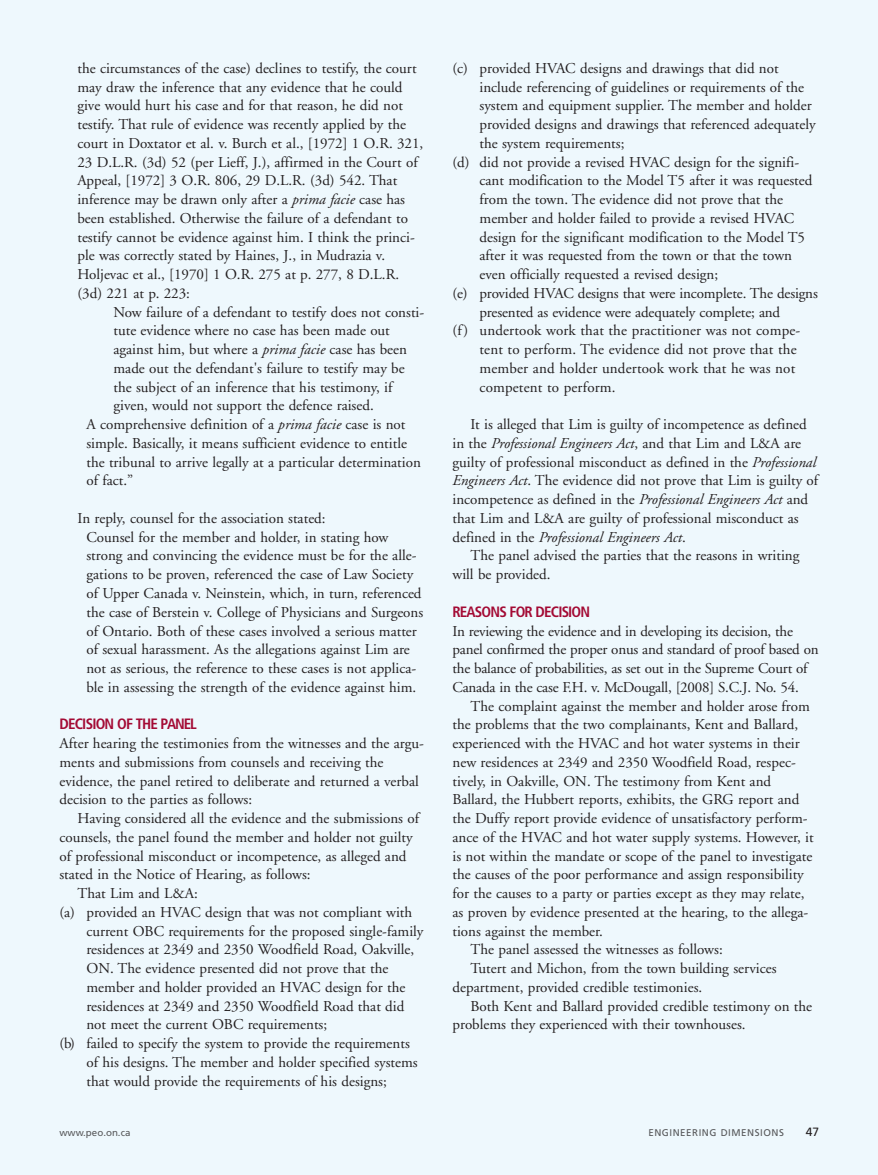
<style>
.page{position:relative;width:878px;height:1175px;background:#fff}
.page>*{position:absolute;margin:0;border:0;box-sizing:border-box;transform-origin:0 0}
.t1{font:15px/18.8px "Adobe Garamond";color:#231f20}
.t2{font:700 condensed 15px "Frutiger";letter-spacing:-.055em;color:#a30a34}
.t3{font:12px "Frutiger";color:#231f20}
.t4{font:9.75px "Frutiger";letter-spacing:.055em;color:#57585a}
.t5{font:9.75px "Frutiger";color:#57585a}
.s1{font-style:italic}
</style>
<div class="page">
<div style="left:0;top:0;width:878px;height:1174px;background:#eef8fd"></div>
<p class="t1" style="left:77px;top:60px;width:347px">the circumstances of the case) declines to testify, the court may draw the inference that any evidence that he could give would hurt his case and for that reason, he did not testify. That rule of evidence was recently applied by the court in Doxtator et al. v. Burch et al., [1972] 1 O.R. 321, 23 D.L.R. (3d) 52 (per Lieff, J.), affirmed in the Court of Appeal, [1972] 3 O.R. 806, 29 D.L.R. (3d) 542. That inference may be drawn only after a <span class="s1">prima facie</span> case has been established. Otherwise the failure of a defendant to testify cannot be evidence against him. I think the princi&shy;ple was correctly stated by Haines, J., in Mudrazia v.<br>Holjevac et al., [1970] 1 O.R. 275 at p. 277, 8 D.L.R. (3d) 221 at p. 223:</p>
<p class="t1" style="left:113px;top:304px;width:312px">Now failure of a defendant to testify does not consti-</p>
<p class="t1" style="left:113px;top:322px;width:278px">tute evidence where no case has been made out</p>
<p class="t1" style="left:113px;top:341px;width:295px">against him, but where a <span class="s1">prima facie</span> case has been</p>
<p class="t1" style="left:113px;top:360px;width:293px">made out the defendant's failure to testify may be</p>
<p class="t1" style="left:113px;top:379px;width:280px">the subject of an inference that his testimony, if</p>
<p class="t1" style="left:113px;top:397px;width:262px">given, would not support the defence raised.</p>
<p class="t1" style="left:86px;top:416px;width:320px">A comprehensive definition of a <span class="s1">prima facie</span> case is not</p>
<p class="t1" style="left:86px;top:435px;width:322px">simple. Basically, it means sufficient evidence to entitle</p>
<p class="t1" style="left:86px;top:454px;width:336px">the tribunal to arrive legally at a particular determination</p>
<p class="t1" style="left:86px;top:472px;width:48px">of fact.”</p>
<p class="t1" style="left:86px;top:510px;width:338px;text-indent:-9px">In reply, counsel for the association stated:<br>Counsel for the member and holder, in stating how strong and convincing the evidence must be for the alle&shy;gations to be proven, referenced the case of Law Society of Upper Canada v. Neinstein, which, in turn, referenced the case of Berstein v. College of Physicians and Surgeons of Ontario. Both of these cases involved a serious matter of sexual harassment. As the allegations against Lim are not as serious, the reference to these cases is not applica&shy;ble in assessing the strength of the evidence against him.</p>
<p class="t2" style="left:59px;top:718px;width:139px">DECISION OF THE PANEL</p>
<p class="t1" style="left:59px;top:735px;width:366px">After hearing the testimonies from the witnesses and the argu&shy;ments and submissions from counsels and receiving the evidence, the panel retired to deliberate and returned a verbal decision to the parties as follows:</p>
<p class="t1" style="left:77px;top:810px;width:343px">Having considered all the evidence and the submissions of</p>
<p class="t1" style="left:59px;top:829px;width:355px">counsels, the panel found the member and holder not guilty</p>
<p class="t1" style="left:59px;top:847px;width:348px">of professional misconduct or incompetence, as alleged and</p>
<p class="t1" style="left:59px;top:866px;width:253px">stated in the Notice of Hearing, as follows:</p>
<p class="t1" style="left:77px;top:885px;width:122px">That Lim and L&amp;A:</p>
<p class="t1" style="left:59px;top:904px;width:354px">(a) provided an HVAC design that was not compliant with</p>
<p class="t1" style="left:86px;top:922px;width:338px">current OBC requirements for the proposed single-family</p>
<p class="t1" style="left:86px;top:941px;width:329px">residences at 2349 and 2350 Woodfield Road, Oakville,</p>
<p class="t1" style="left:86px;top:960px;width:303px">ON. The evidence presented did not prove that the</p>
<p class="t1" style="left:86px;top:979px;width:320px">member and holder provided an HVAC design for the</p>
<p class="t1" style="left:86px;top:997px;width:319px">residences at 2349 and 2350 Woodfield Road that did</p>
<p class="t1" style="left:86px;top:1016px;width:242px">not meet the current OBC requirements;</p>
<p class="t1" style="left:59px;top:1035px;width:352px">(b) failed to specify the system to provide the requirements</p>
<p class="t1" style="left:86px;top:1054px;width:333px">of his designs. The member and holder specified systems</p>
<p class="t1" style="left:86px;top:1072px;width:302px">that would provide the requirements of his designs;</p>
<p class="t1" style="left:452px;top:60px;width:328px">(c) provided HVAC designs and drawings that did not</p>
<p class="t1" style="left:479px;top:79px;width:326px">include referencing of guidelines or requirements of the</p>
<p class="t1" style="left:479px;top:97px;width:333px">system and equipment supplier. The member and holder</p>
<p class="t1" style="left:479px;top:116px;width:338px">provided designs and drawings that referenced adequately</p>
<p class="t1" style="left:479px;top:135px;width:146px">the system requirements;</p>
<p class="t1" style="left:452px;top:154px;width:348px">(d) did not provide a revised HVAC design for the signifi-</p>
<p class="t1" style="left:479px;top:172px;width:334px">cant modification to the Model T5 after it was requested</p>
<p class="t1" style="left:479px;top:191px;width:305px">from the town. The evidence did not prove that the</p>
<p class="t1" style="left:479px;top:210px;width:316px">member and holder failed to provide a revised HVAC</p>
<p class="t1" style="left:479px;top:229px;width:327px">design for the significant modification to the Model T5</p>
<p class="t1" style="left:479px;top:247px;width:314px">after it was requested from the town or that the town</p>
<p class="t1" style="left:479px;top:266px;width:240px">even officially requested a revised design;</p>
<p class="t1" style="left:452px;top:285px;width:367px">(e) provided HVAC designs that were incomplete. The designs</p>
<p class="t1" style="left:479px;top:304px;width:302px">presented as evidence were adequately complete; and</p>
<p class="t1" style="left:452px;top:322px;width:349px">(f) undertook work that the practitioner was not compe-</p>
<p class="t1" style="left:479px;top:341px;width:318px">tent to perform. The evidence did not prove that the</p>
<p class="t1" style="left:479px;top:360px;width:317px">member and holder undertook work that he was not</p>
<p class="t1" style="left:479px;top:379px;width:138px">competent to perform.</p>
<p class="t1" style="left:452px;top:416px;width:367px;text-indent:18px">It is alleged that Lim is guilty of incompetence as defined in the <span class="s1">Professional Engineers Act</span>, and that Lim and L&amp;A are guilty of professional misconduct as defined in the <span class="s1">Professional Engineers Act</span>. The evidence did not prove that Lim is guilty of incompetence as defined in the <span class="s1">Professional Engineers Act</span> and that Lim and L&amp;A are guilty of professional misconduct as defined in the <span class="s1">Professional Engineers Act</span>.</p>
<p class="t1" style="left:452px;top:547px;width:348px;text-indent:18px">The panel advised the parties that the reasons in writing will be provided.</p>
<p class="t2" style="left:452px;top:605px;width:139px">REASONS FOR DECISION</p>
<p class="t1" style="left:452px;top:622px;width:367px">In reviewing the evidence and in developing its decision, the panel confirmed the proper onus and standard of proof based on the balance of probabilities, as set out in the Supreme Court of Canada in the case F.H. v. McDougall, [2008] S.C.J. No. 54.</p>
<p class="t1" style="left:470px;top:697px;width:341px">The complaint against the member and holder arose from</p>
<p class="t1" style="left:452px;top:716px;width:347px">the problems that the two complainants, Kent and Ballard,</p>
<p class="t1" style="left:452px;top:735px;width:349px">experienced with the HVAC and hot water systems in their</p>
<p class="t1" style="left:452px;top:754px;width:345px">new residences at 2349 and 2350 Woodfield Road, respec-</p>
<p class="t1" style="left:452px;top:772px;width:320px">tively, in Oakville, ON. The testimony from Kent and</p>
<p class="t1" style="left:452px;top:791px;width:348px">Ballard, the Hubbert reports, exhibits, the GRG report and</p>
<p class="t1" style="left:452px;top:810px;width:356px">the Duffy report provide evidence of unsatisfactory perform-</p>
<p class="t1" style="left:452px;top:829px;width:362px">ance of the HVAC and hot water supply systems. However, it</p>
<p class="t1" style="left:452px;top:847px;width:361px">is not within the mandate or scope of the panel to investigate</p>
<p class="t1" style="left:452px;top:866px;width:353px">the causes of the poor performance and assign responsibility</p>
<p class="t1" style="left:452px;top:885px;width:353px">for the causes to a party or parties except as they may relate,</p>
<p class="t1" style="left:452px;top:904px;width:357px">as proven by evidence presented at the hearing, to the allega-</p>
<p class="t1" style="left:452px;top:922px;width:152px">tions against the member.</p>
<p class="t1" style="left:470px;top:941px;width:254px">The panel assessed the witnesses as follows:</p>
<p class="t1" style="left:470px;top:960px;width:307px">Tutert and Michon, from the town building services</p>
<p class="t1" style="left:452px;top:979px;width:251px">department, provided credible testimonies.</p>
<p class="t1" style="left:470px;top:997px;width:343px">Both Kent and Ballard provided credible testimony on the</p>
<p class="t1" style="left:452px;top:1016px;width:295px">problems they experienced with their townhouses.</p>
<p class="t5" style="left:59px;top:1128px;width:72px">www.peo.on.ca</p>
<p class="t4" style="left:648px;top:1128px;width:137px">ENGINEERING DIMENSIONS</p>
<p class="t3" style="left:805px;top:1126px;width:15px">47</p>
</div>
